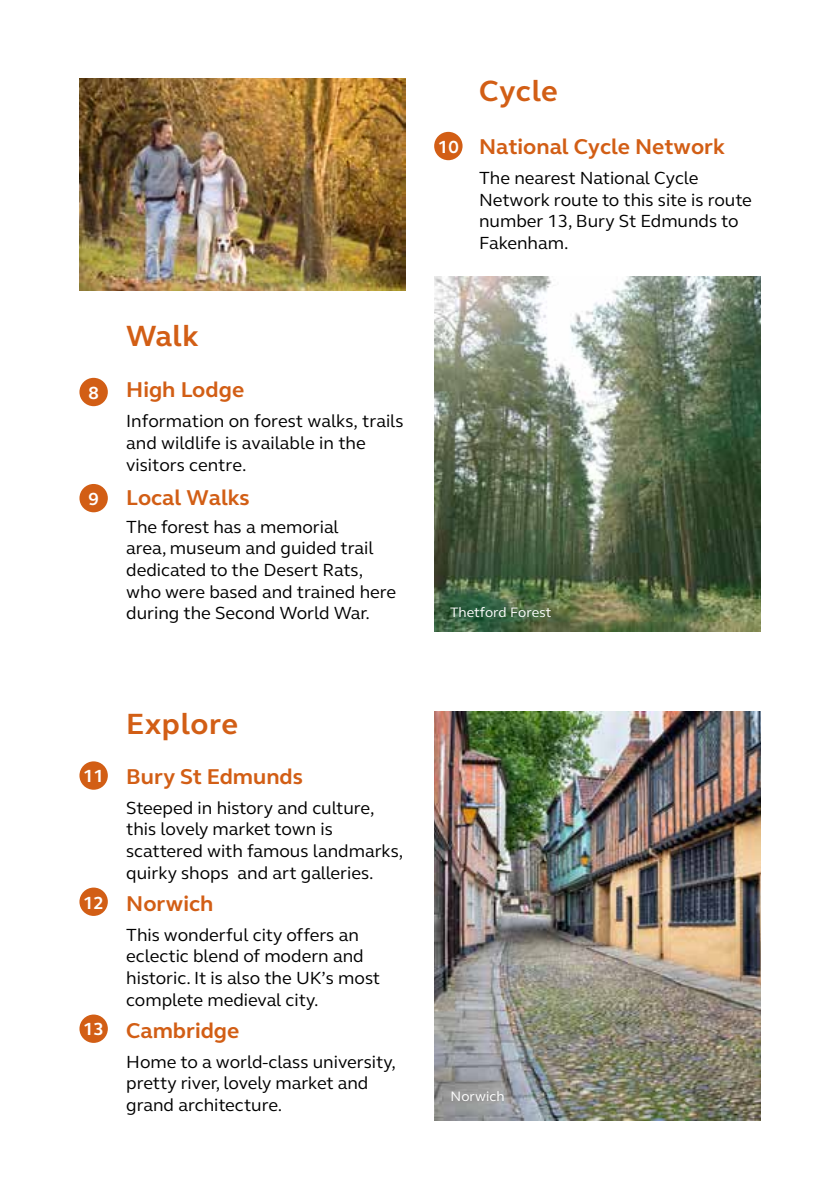
<style>
.page{position:relative;width:840px;height:1191px;background:#fff}
.page>*{position:absolute;margin:0;border:0;box-sizing:border-box;transform-origin:0 0}
.t1{font:700 30px "FS Elliot";letter-spacing:.025em;color:#d25e15}
.t2{font:700 22px "FS Elliot";color:#d25e15}
.t3{font:18px/21.6px "FS Elliot";color:#000}
.t4{font:700 18px "FS Elliot";color:#fff}
.t5{font:14px "FS Elliot";color:#fff}
</style>
<div class="page">
<img style="left:434px;top:276px;width:326px;height:355px">
<img style="left:434px;top:711px;width:326px;height:409px">
<div style="left:79px;top:1014px;width:29px;height:29px;background:#d25e15;border-radius:50%"></div>
<div style="left:79px;top:887px;width:29px;height:29px;background:#d25e15;border-radius:50%"></div>
<div style="left:79px;top:378px;width:29px;height:28px;background:#d25e15;border-radius:50%"></div>
<img style="left:79px;top:78px;width:326px;height:213px">
<div style="left:79px;top:484px;width:29px;height:28px;background:#d25e15;border-radius:50%"></div>
<div style="left:434px;top:132px;width:28px;height:28px;background:#d25e15;border-radius:50%"></div>
<div style="left:79px;top:761px;width:29px;height:28px;background:#d25e15;border-radius:50%"></div>
<p class="t4" style="left:88px;top:380px;width:12px">8</p>
<p class="t4" style="left:88px;top:487px;width:12px">9</p>
<h1 class="t1" style="left:126px;top:316px;width:74px">Walk</h1>
<p class="t2" style="left:126px;top:375px;width:119px">High Lodge</p>
<p class="t3" style="left:126px;top:410px;width:278px">Information on forest walks, trails and wildlife is available in the visitors centre.</p>
<p class="t2" style="left:126px;top:483px;width:125px">Local Walks</p>
<p class="t3" style="left:126px;top:515px;width:271px">The forest has a memorial<br>area, museum and guided trail dedicated to the Desert Rats, who were based and trained here during the Second World War.</p>
<p class="t4" style="left:83px;top:764px;width:22px">11</p>
<p class="t4" style="left:83px;top:890px;width:22px">12</p>
<p class="t4" style="left:83px;top:1017px;width:22px">13</p>
<h1 class="t1" style="left:126px;top:704px;width:113px">Explore</h1>
<p class="t2" style="left:126px;top:761px;width:178px">Bury St Edmunds</p>
<p class="t3" style="left:126px;top:796px;width:278px">Steeped in history and culture, this lovely market town is scattered with famous landmarks, quirky shops and art galleries.</p>
<p class="t2" style="left:126px;top:888px;width:89px">Norwich</p>
<p class="t3" style="left:126px;top:923px;width:255px">This wonderful city offers an eclectic blend of modern and historic. It is also the UK’s most complete medieval city.</p>
<p class="t2" style="left:126px;top:1015px;width:114px">Cambridge</p>
<p class="t3" style="left:126px;top:1050px;width:271px">Home to a world-class university, pretty river, lovely market and grand architecture.</p>
<p class="t4" style="left:438px;top:135px;width:22px">10</p>
<h1 class="t1" style="left:479px;top:71px;width:80px">Cycle</h1>
<p class="t2" style="left:479px;top:132px;width:247px">National Cycle Network</p>
<p class="t3" style="left:479px;top:167px;width:274px">The nearest National Cycle<br>Network route to this site is route number 13, Bury St Edmunds to<br>Fakenham.</p>
<p class="t5" style="left:450px;top:602px;width:102px">Thetford Forest</p>
<p class="t5" style="left:450px;top:1087px;width:55px">Norwich</p>
</div>
